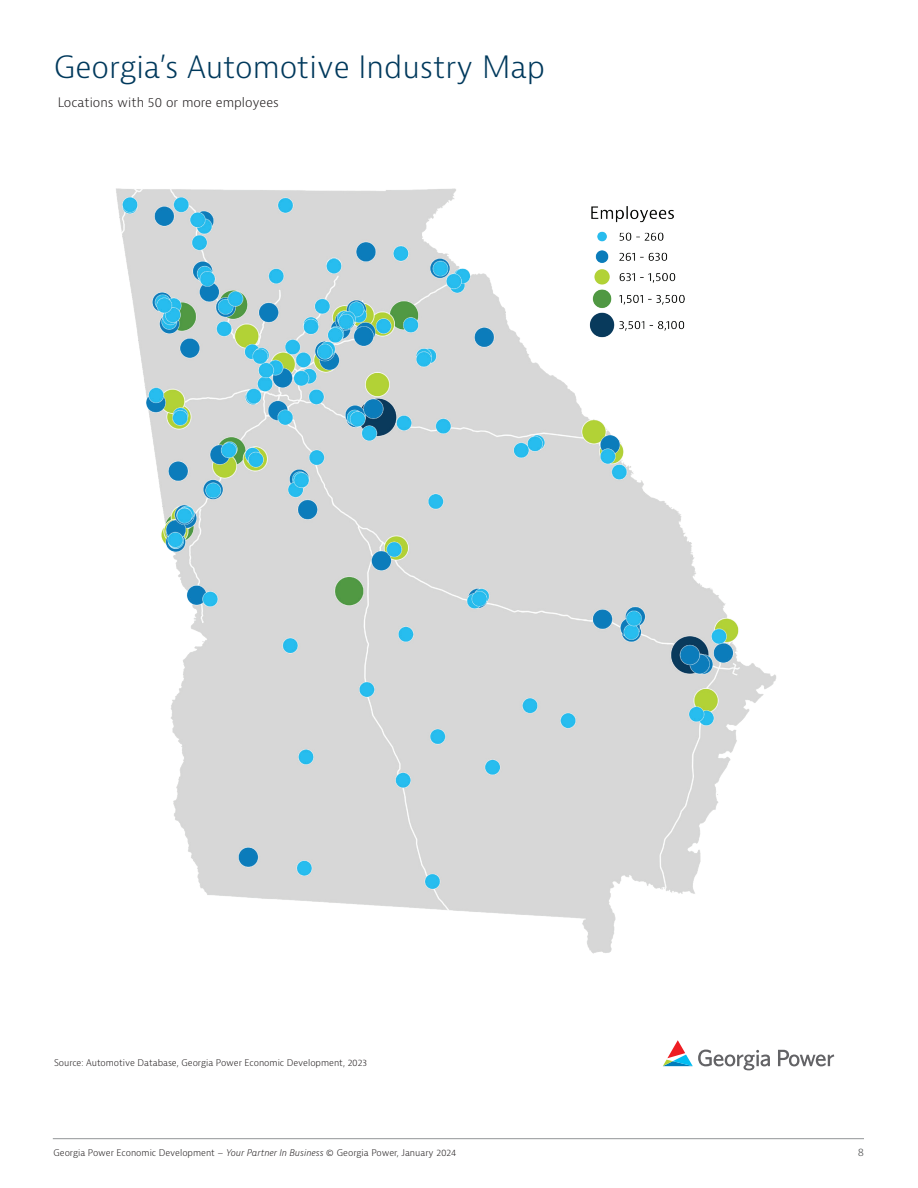
<style>
.page{position:relative;width:918px;height:1188px;background:#fff}
.page>*{position:absolute;margin:0;border:0;box-sizing:border-box;transform-origin:0 0}
.t1{font:300 30px "Bernina Sans";color:#00395c}
.t2{font:300 12.75px "Bernina Sans";color:#231f20}
.t3{font:300 10.5px "Bernina Sans";color:#4b4c4d}
.t4{font:300 9px "Bernina Sans";color:#231f20}
.s1{font-style:italic}
</style>
<div class="page">
<img style="left:116px;top:188px;width:660px;height:766px">
<svg style="left:663px;top:1040px;width:171px;height:30px"></svg>
<img style="left:579px;top:200px;width:124px;height:142px">
<hr style="left:53px;top:1138px;width:811px;height:1px;background:#939598">
<h1 class="t1" style="left:54px;top:47px;width:493px">Georgia’s Automotive Industry Map</h1>
<h2 class="t2" style="left:58px;top:94px;width:223px">Locations with 50 or more employees</h2>
<p class="t4" style="left:54px;top:1057px;width:315px">Source: Automotive Database, Georgia Power Economic Development, 2023</p>
<p class="t4" style="left:53px;top:1147px;width:404px">Georgia Power Economic Development – <span class="s1">Your Partner In Business</span> © Georgia Power, January 2024</p>
<p class="t3" style="left:858px;top:1145px;width:8px">8</p>
</div>
